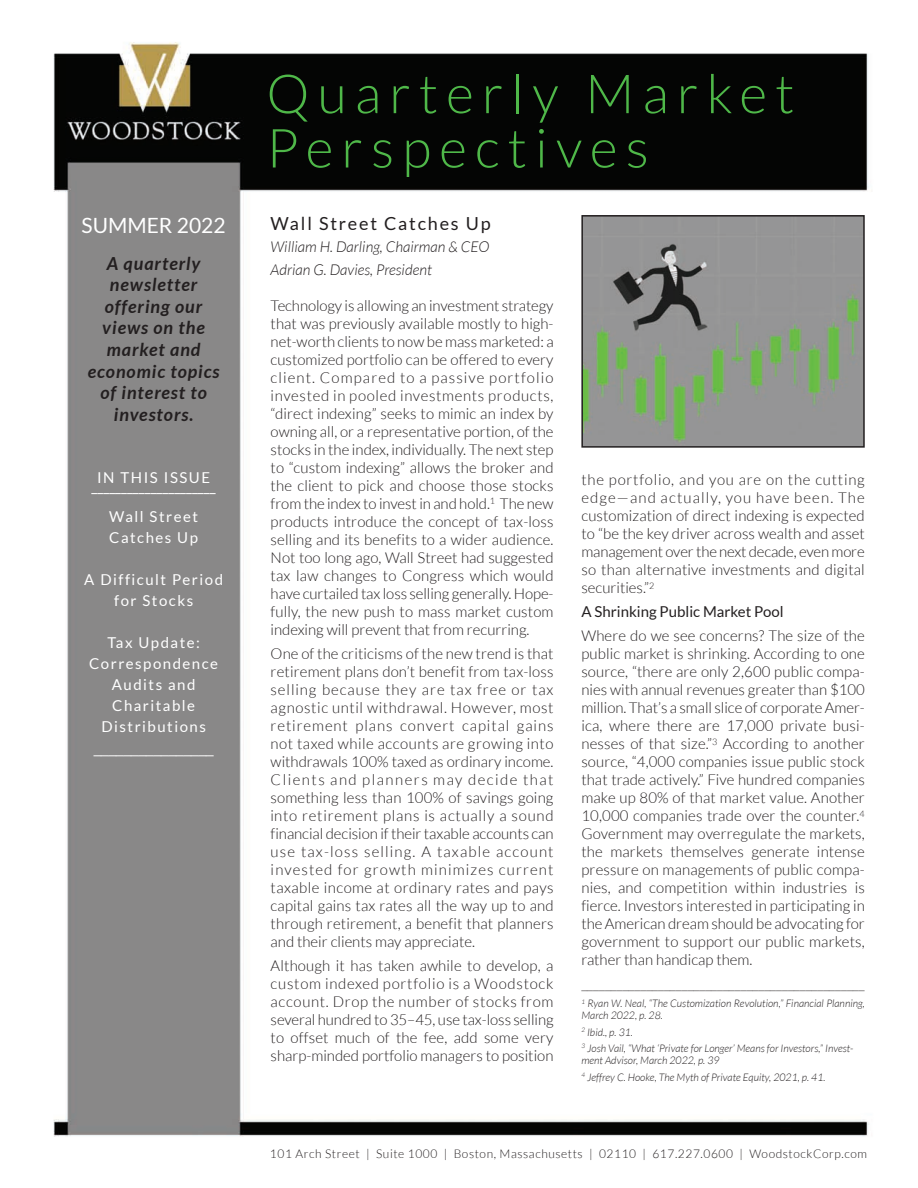
<style>
.page{position:relative;width:918px;height:1188px;background:#fff}
.page>*{position:absolute;margin:0;border:0;box-sizing:border-box;transform-origin:0 0}
.t1{font:300 54px/54.3px "Lato";letter-spacing:.15em;color:#4fb849}
.t2{font:21px "Lato";color:#fff}
.t3{font:italic 700 18px/21.6px "Lato";letter-spacing:.05em;color:#231f20;text-align:center}
.t4{font:18px "Lato";letter-spacing:.1em;color:#231f20}
.t5{font:300 15px/18px "Lato";color:#231f20;text-align:justify}
.t6{font:15px/21px "Lato";letter-spacing:.1em;color:#fff;text-align:center}
.t7{font:italic 300 15px/22.5px "Lato";color:#231f20}
.t8{font:15px "Lato";color:#231f20}
.t9{font:700 15px "Times New Roman";color:#fff}
.t10{font:300 12px "Lato";letter-spacing:.05em;color:#231f20}
.t11{font:italic 300 10.5px/16.2px "Lato";color:#231f20}
</style>
<div class="page">
<img style="left:53px;top:42px;width:816px;height:1095px">
<img style="left:584px;top:218px;width:278px;height:227px">
<div style="left:581px;top:215px;width:284px;height:233px;border:2px solid #231f20"></div>
<h2 class="t2" style="left:82px;top:212px;width:145px">SUMMER 2022</h2>
<p class="t3" style="left:88px;top:252px;width:133px">A quarterly newsletter offering our views on the market and economic topics of interest to investors.</p>
<p class="t6" style="left:97px;top:467px;width:114px">IN THIS ISSUE</p>
<p class="t6" style="left:92px;top:471px;width:126px;line-height:30px">_____________________<br>Wall Street</p>
<p class="t6" style="left:109px;top:527px;width:90px">Catches Up</p>
<p class="t6" style="left:84px;top:569px;width:140px">A Difficult Period for Stocks</p>
<p class="t6" style="left:89px;top:632px;width:130px">Tax Update:<br>Correspondence<br>Audits and<br>Charitable<br>Distributions</p>
<p class="t9" style="left:94px;top:740px;width:121px">________________</p>
<h1 class="t1" style="left:266px;top:65px;width:530px">Quarterly Market<br>Perspectives</h1>
<p class="t4" style="left:271px;top:212px;width:222px">Wall Street Catches Up</p>
<p class="t7" style="left:271px;top:235px;width:220px">William H. Darling, Chairman &amp; CEO<br>Adrian G. Davies, President</p>
<p class="t5" style="left:271px;top:296px;width:285px">Technology is allowing an investment strategy that was previously available mostly to high&shy;net-worth clients to now be mass marketed: a customized portfolio can be offered to every client. Compared to a passive portfolio invested in pooled investments products, “direct indexing” seeks to mimic an index by owning all, or a representative portion, of the stocks in the index, individually. The next step to “custom indexing” allows the broker and the client to pick and choose those stocks from the index to invest in and hold.<sup>1</sup> The new products introduce the concept of tax-loss selling and its benefits to a wider audience.<br>Not too long ago, Wall Street had suggested tax law changes to Congress which would have curtailed tax loss selling generally. Hope&shy;fully, the new push to mass market custom indexing will prevent that from recurring.</p>
<p class="t5" style="left:271px;top:644px;width:285px">One of the criticisms of the new trend is that retirement plans don’t benefit from tax-loss selling because they are tax free or tax agnostic until withdrawal. However, most retirement plans convert capital gains not taxed while accounts are growing into withdrawals 100% taxed as ordinary income.<br>Clients and planners may decide that something less than 100% of savings going into retirement plans is actually a sound financial decision if their taxable accounts can use tax-loss selling. A taxable account invested for growth minimizes current taxable income at ordinary rates and pays capital gains tax rates all the way up to and through retirement, a benefit that planners and their clients may appreciate.</p>
<p class="t5" style="left:271px;top:956px;width:284px">Although it has taken awhile to develop, a custom indexed portfolio is a Woodstock account. Drop the number of stocks from several hundred to 35–45, use tax-loss selling to offset much of the fee, add some very sharp-minded portfolio managers to position</p>
<p class="t5" style="left:581px;top:471px;width:285px">the portfolio, and you are on the cutting edge—and actually, you have been. The customization of direct indexing is expected to “be the key driver across wealth and asset management over the next decade, even more so than alternative investments and digital securities.”<sup>2</sup></p>
<p class="t8" style="left:581px;top:603px;width:204px">A Shrinking Public Market Pool</p>
<p class="t5" style="left:581px;top:627px;width:285px">Where do we see concerns? The size of the public market is shrinking. According to one source, “there are only 2,600 public compa&shy;nies with annual revenues greater than $100 million. That’s a small slice of corporate Amer&shy;ica, where there are 17,000 private busi&shy;nesses of that size.”<sup>3</sup> According to another source, “4,000 companies issue public stock that trade actively.” Five hundred companies make up 80% of that market value. Another 10,000 companies trade over the counter.<sup>4<br></sup>Government may overregulate the markets, the markets themselves generate intense pressure on managements of public compa&shy;nies, and competition within industries is fierce. Investors interested in participating in the American dream should be advocating for government to support our public markets, rather than handicap them.</p>
<p class="t5" style="left:581px;top:975px;width:285px">________________________________________________</p>
<p class="t11" style="left:581px;top:997px;width:285px;line-height:12px"><sup>1</sup> Ryan W. Neal, “The Customization Revolution,” Financial Planning,<br>March 2022, p. 28.</p>
<p class="t11" style="left:581px;top:1024px;width:274px"><sup>2</sup> Ibid., p. 31.<br><sup>3</sup> Josh Vail, “What ‘Private for Longer’ Means for Investors,” Invest-</p>
<p class="t11" style="left:581px;top:1052px;width:246px">ment Advisor, March 2022, p. 39<br><sup>4</sup> Jeffrey C. Hooke, The Myth of Private Equity, 2021, p. 41.</p>
<p class="t10" style="left:270px;top:1146px;width:599px">101 Arch Street | Suite 1000 | Boston, Massachusetts | 02110 | 617.227.0600 | WoodstockCorp.com</p>
</div>
